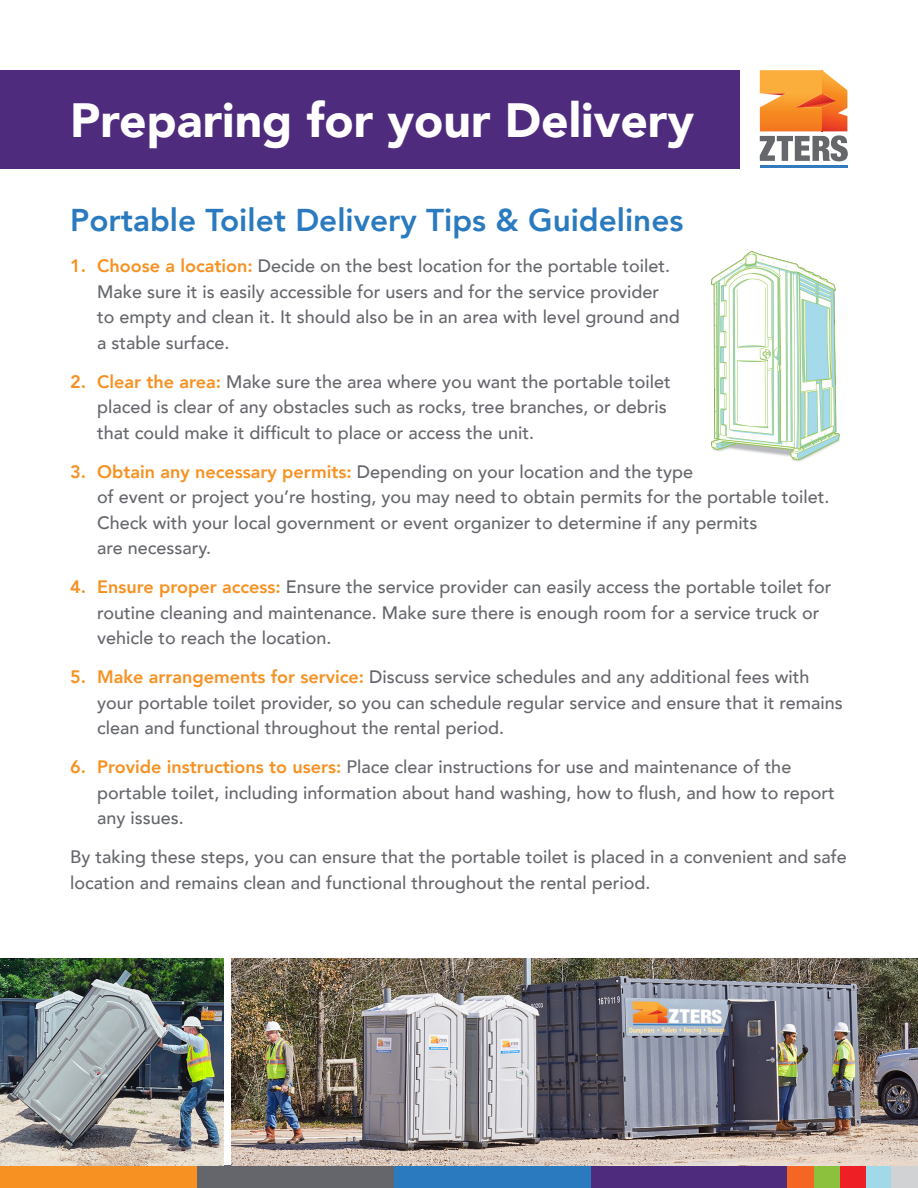
<style>
.page{position:relative;width:918px;height:1188px;background:#fff}
.page>*{position:absolute;margin:0;border:0;box-sizing:border-box;transform-origin:0 0}
.t1{font:900 48px "Avenir";color:#fff}
.t2{font:800 31.5px "Avenir";color:#2a7abf}
.t3{font:500 18px/25.5px "Avenir";color:#65676c}
.s1{font-weight:800;color:#f69122}
</style>
<div class="page">
<div style="left:0;top:1166px;width:197px;height:22px;background:#f69122"></div>
<div style="left:197px;top:1166px;width:197px;height:22px;background:#64666b"></div>
<div style="left:394px;top:1166px;width:197px;height:22px;background:#2a7abf"></div>
<div style="left:591px;top:1166px;width:197px;height:22px;background:#4f2b7e"></div>
<div style="left:814px;top:1166px;width:26px;height:22px;background:#8cc13e"></div>
<div style="left:840px;top:1166px;width:27px;height:22px;background:#ee2026"></div>
<div style="left:788px;top:1166px;width:26px;height:22px;background:#f36624"></div>
<div style="left:867px;top:1166px;width:26px;height:22px;background:#a2d9e9"></div>
<div style="left:892px;top:1166px;width:26px;height:22px;background:#d1d2d4"></div>
<svg style="left:760px;top:70px;width:88px;height:91px"></svg>
<hr style="left:760px;top:166px;width:88px;height:2px;background:#327bbf">
<div style="left:0;top:70px;width:740px;height:98px;background:#4f2b7e"></div>
<img style="left:232px;top:958px;width:686px;height:208px">
<img style="left:711px;top:251px;width:129px;height:211px">
<img style="left:0;top:958px;width:224px;height:208px">
<p class="t1" style="left:70px;top:79px;width:625px">Preparing for your Delivery</p>
<p class="t2" style="left:70px;top:195px;width:615px">Portable Toilet Delivery Tips &amp; Guidelines</p>
<p class="t3" style="left:97px;top:252px;width:584px;text-indent:-27px"><span class="s1">1. Choose a location:</span> Decide on the best location for the portable toilet.<br>Make sure it is easily accessible for users and for the service provider to empty and clean it. It should also be in an area with level ground and a stable surface.</p>
<p class="t3" style="left:97px;top:368px;width:575px;text-indent:-27px"><span class="s1">2. Clear the area:</span> Make sure the area where you want the portable toilet placed is clear of any obstacles such as rocks, tree branches, or debris that could make it difficult to place or access the unit.</p>
<p class="t3" style="left:97px;top:458px;width:734px;text-indent:-27px"><span class="s1">3. Obtain any necessary permits:</span> Depending on your location and the type<br>of event or project you’re hosting, you may need to obtain permits for the portable toilet.<br>Check with your local government or event organizer to determine if any permits<br>are necessary.</p>
<p class="t3" style="left:97px;top:573px;width:736px;text-indent:-27px"><span class="s1">4. Ensure proper access:</span> Ensure the service provider can easily access the portable toilet for routine cleaning and maintenance. Make sure there is enough room for a service truck or vehicle to reach the location.</p>
<p class="t3" style="left:97px;top:663px;width:747px;text-indent:-27px"><span class="s1">5. Make arrangements for service:</span> Discuss service schedules and any additional fees with your portable toilet provider, so you can schedule regular service and ensure that it remains clean and functional throughout the rental period.</p>
<p class="t3" style="left:97px;top:753px;width:739px;text-indent:-27px"><span class="s1">6. Provide instructions to users:</span> Place clear instructions for use and maintenance of the portable toilet, including information about hand washing, how to flush, and how to report any issues.</p>
<p class="t3" style="left:70px;top:843px;width:778px">By taking these steps, you can ensure that the portable toilet is placed in a convenient and safe location and remains clean and functional throughout the rental period.</p>
</div>
